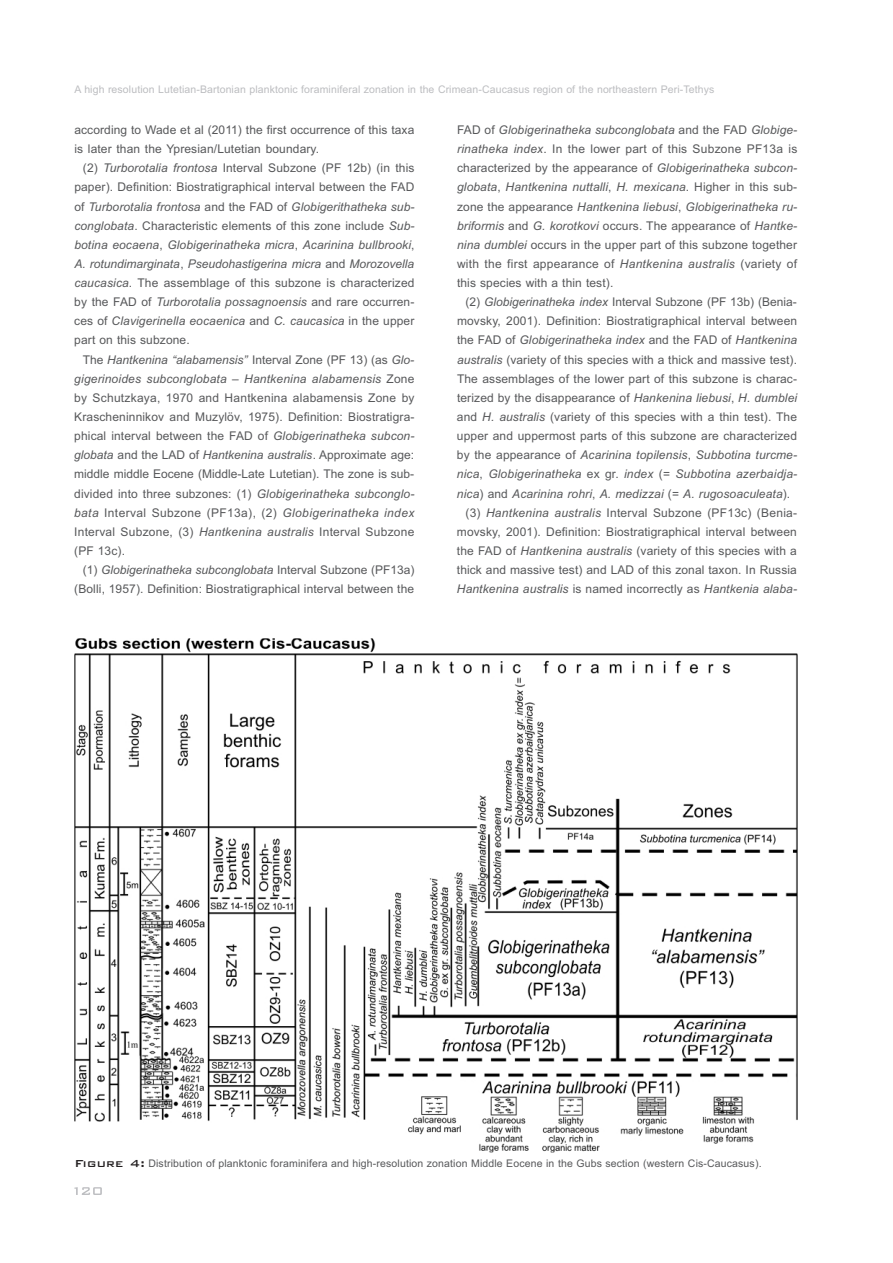
<style>
.page{position:relative;width:893px;height:1263px;background:#fff}
.page>*{position:absolute;margin:0;border:0;box-sizing:border-box;transform-origin:0 0}
.t1{font:12px/19.2px "Arial";letter-spacing:.01em;color:#57585a;text-align:justify}
.t2{font:italic 12px "Arial";letter-spacing:.01em;color:#57585a}
.t3{font:10.5px "Arial";letter-spacing:.015em;color:#57585a}
.t4{font:10.5px "Arial";letter-spacing:.01em;color:#bcbdc0}
.s1{font-style:italic}
.s2{font-style:normal}
.s3{font-family:"Bank Gothic BT";font-weight:500;font-size:13.5px;color:#231f20}
</style>
<div class="page">
<img style="left:74px;top:638px;width:724px;height:515px">
<svg style="left:74px;top:1187px;width:28px;height:8px"></svg>
<p class="t4" style="left:74px;top:85px;width:641px">A high resolution Lutetian-Bartonian planktonic foraminiferal zonation in the Crimean-Caucasus region of the northeastern Peri-Tethys</p>
<p class="t1" style="left:74px;top:121px;width:341px">according to Wade et al (2011) the first occurrence of this taxa is later than the Ypresian/Lutetian boundary.</p>
<p class="t1" style="left:74px;top:159px;width:342px;text-indent:9px">(2) <span class="s1">Turborotalia frontosa</span> Interval Subzone (PF 12b) (in this paper). Definition: Biostratigraphical interval between the FAD of <span class="s1">Turborotalia frontosa</span> and the FAD of <span class="s1">Globigerithatheka sub&shy;conglobata</span>. Characteristic elements of this zone include <span class="s1">Sub&shy;botina eocaena</span>, <span class="s1">Globigerinatheka micra</span>, <span class="s1">Acarinina bullbrooki</span>, <span class="s1">A. rotundimarginata</span>, <span class="s1">Pseudohastigerina micra</span> and <span class="s1">Morozovella caucasica</span>. The assemblage of this subzone is characterized by the FAD of <span class="s1">Turborotalia possagnoensis</span> and rare occurren&shy;ces of <span class="s1">Clavigerinella eocaenica</span> and <span class="s1">C. caucasica</span> in the upper part on this subzone.</p>
<p class="t1" style="left:74px;top:351px;width:342px;text-indent:9px">The <span class="s1">Hantkenina “alabamensis”</span> Interval Zone (PF 13) (as <span class="s1">Glo&shy;gigerinoides subconglobata</span> – <span class="s1">Hantkenina alabamensis</span> Zone by Schutzkaya, 1970 and Hantkenina alabamensis Zone by Krascheninnikov and Muzylöv, 1975). Definition: Biostratigra&shy;phical interval between the FAD of <span class="s1">Globigerinatheka subcon&shy;globata</span> and the LAD of <span class="s1">Hantkenina australis</span>. Approximate age: middle middle Eocene (Middle-Late Lutetian). The zone is sub&shy;divided into three subzones: (1) <span class="s1">Globigerinatheka subconglo&shy;bata</span> Interval Subzone (PF13a), (2) <span class="s1">Globigerinatheka index </span>Interval Subzone, (3) <span class="s1">Hantkenina australis</span> Interval Subzone (PF 13c).</p>
<p class="t1" style="left:74px;top:561px;width:342px;text-align:right">(1) <span class="s1">Globigerinatheka subconglobata</span> Interval Subzone (PF13a) (Bolli, 1957). Definition: Biostratigraphical interval between the</p>
<p class="t1" style="left:457px;top:121px;width:342px">FAD of <span class="s1">Globigerinatheka subconglobata</span> and the FAD <span class="s1">Globige&shy;rinatheka index</span>. In the lower part of this Subzone PF13a is characterized by the appearance of <span class="s1">Globigerinatheka subcon&shy;globata</span>, <span class="s1">Hantkenina nuttalli</span>, <span class="s1">H. mexicana</span>. Higher in this sub&shy;zone the appearance <span class="s1">Hantkenina liebusi</span>, <span class="s1">Globigerinatheka ru&shy;briformis</span> and <span class="s1">G. korotkovi</span> occurs. The appearance of <span class="s1">Hantke&shy;nina dumblei</span> occurs in the upper part of this subzone together with the first appearance of <span class="s1">Hantkenina australis</span> (variety of this species with a thin test).</p>
<p class="t1" style="left:466px;top:293px;width:333px">(2) <span class="s1">Globigerinatheka index</span> Interval Subzone (PF 13b) (Benia-</p>
<p class="t1" style="left:457px;top:313px;width:342px">movsky, 2001). Definition: Biostratigraphical interval between</p>
<p class="t2" style="left:457px;top:336px;width:342px"><span class="s2">the FAD of</span> Globigerinatheka index <span class="s2">and the FAD of</span> Hantkenina</p>
<p class="t1" style="left:457px;top:351px;width:341px"><span class="s1">australis</span> (variety of this species with a thick and massive test).</p>
<p class="t1" style="left:457px;top:370px;width:342px">The assemblages of the lower part of this subzone is charac-</p>
<p class="t1" style="left:457px;top:389px;width:342px">terized by the disappearance of <span class="s1">Hankenina liebusi</span>, <span class="s1">H. dumblei</span></p>
<p class="t1" style="left:457px;top:408px;width:342px">and <span class="s1">H. australis</span> (variety of this species with a thin test). The</p>
<p class="t1" style="left:457px;top:427px;width:342px">upper and uppermost parts of this subzone are characterized</p>
<p class="t2" style="left:457px;top:450px;width:342px"><span class="s2">by the appearance of</span> Acarinina topilensis<span class="s2">,</span> Subbotina turcme-</p>
<p class="t2" style="left:457px;top:470px;width:342px">nica<span class="s2">,</span> Globigerinatheka <span class="s2">ex gr.</span> index <span class="s2">(=</span> Subbotina azerbaidja-</p>
<p class="t2" style="left:457px;top:489px;width:335px">nica<span class="s2">) and</span> Acarinina rohri<span class="s2">,</span> A. medizzai <span class="s2">(=</span> A. rugosoaculeata<span class="s2">).</span></p>
<p class="t1" style="left:465px;top:504px;width:333px">(3) <span class="s1">Hantkenina australis</span> Interval Subzone (PF13c) (Benia-</p>
<p class="t1" style="left:457px;top:523px;width:341px">movsky, 2001). Definition: Biostratigraphical interval between</p>
<p class="t1" style="left:457px;top:542px;width:342px">the FAD of <span class="s1">Hantkenina australis</span> (variety of this species with a</p>
<p class="t1" style="left:457px;top:561px;width:341px">thick and massive test) and LAD of this zonal taxon. In Russia</p>
<p class="t2" style="left:457px;top:584px;width:342px">Hantkenina australis <span class="s2">is named incorrectly as</span> Hantkenia alaba-</p>
<p class="t3" style="left:74px;top:1160px;width:689px"><span class="s3">Figure 4:</span> Distribution of planktonic foraminifera and high-resolution zonation Middle Eocene in the Gubs section (western Cis-Caucasus).</p>
</div>
